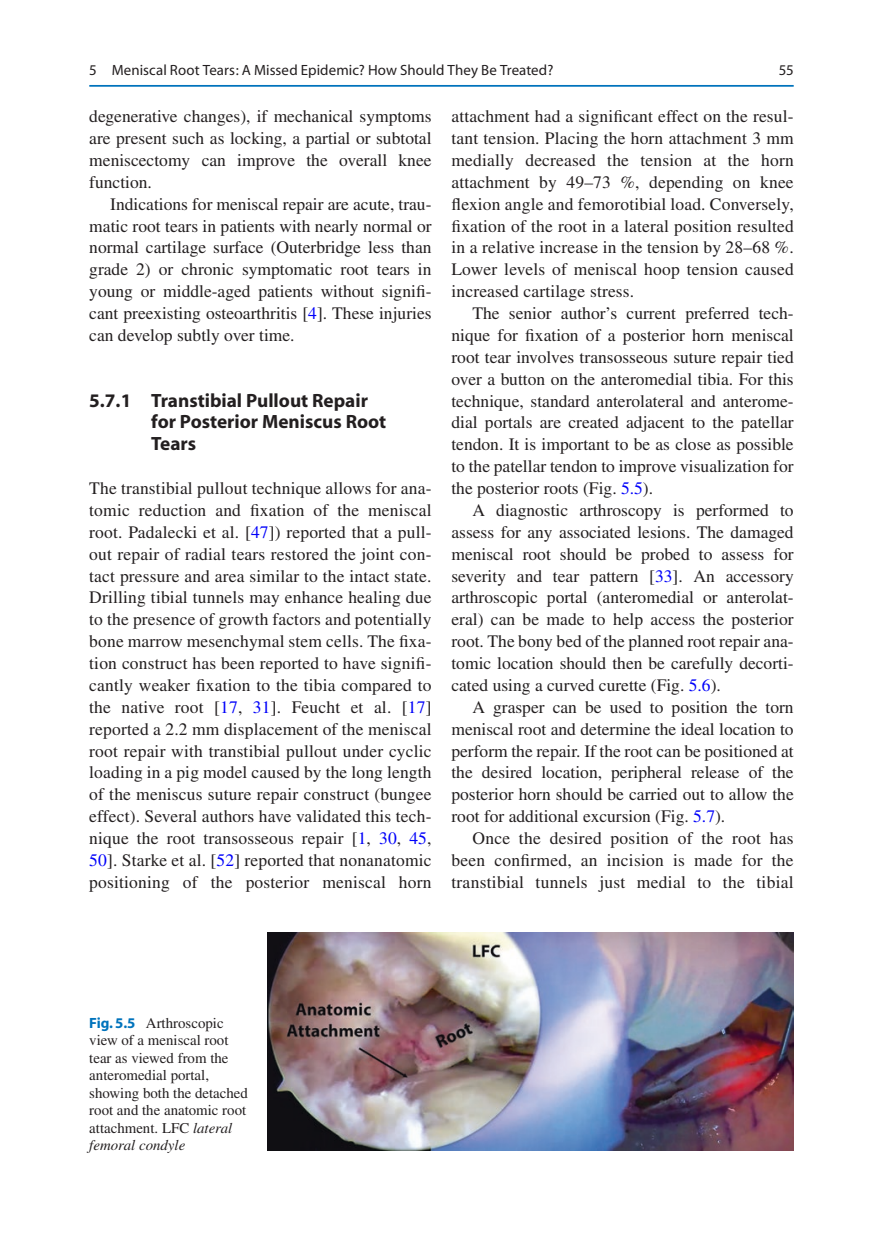
<style>
.page{position:relative;width:883px;height:1260px;background:#fff}
.page>*{position:absolute;margin:0;border:0;box-sizing:border-box;transform-origin:0 0}
.t1{font:700 19.25px/21.9px "Rlmvpm Myriad";color:#231f20}
.t2{font:17.5px/21.9px "Sgjfby Times";color:#231f20;text-align:justify}
.t3{font:14.88px/17.5px "Sgjfby Times";color:#231f20}
.t4{font:14.88px "Xsgrdx Myriad";letter-spacing:.005em;color:#231f20}
.t5{font:italic 14.88px "Wlhcpf Times";color:#231f20}
.t6{font:14.88px "Hhxsxc Myriad";color:#231f20}
.s1{color:#0000fa}
.s2{font-family:"Rlmvpm Myriad";font-weight:700;color:#0073bc}
.s3{font-family:"Wlhcpf Times";font-style:italic}
</style>
<div class="page">
<img style="left:268px;top:933px;width:526px;height:217px">
<hr style="left:89px;top:85px;width:705px;height:2px;background:#0073bc">
<p class="t4" style="left:89px;top:63px;width:466px">5 Meniscal Root Tears: A Missed Epidemic? How Should They Be Treated?</p>
<p class="t6" style="left:779px;top:63px;width:16px">55</p>
<p class="t2" style="left:89px;top:105px;width:344px">degenerative changes), if mechanical symptoms are present such as locking, a partial or subtotal meniscectomy can improve the overall knee function.</p>
<p class="t2" style="left:89px;top:193px;width:344px;text-indent:21px">Indications for meniscal repair are acute, trau&shy;matic root tears in patients with nearly normal or normal cartilage surface (Outerbridge less than grade 2) or chronic symptomatic root tears in young or middle-aged patients without signifi&shy;cant preexisting osteoarthritis [<span class="s1">4</span>]. These injuries can develop subtly over time.</p>
<p class="t1" style="left:151px;top:390px;width:237px;text-indent:-62px">5.7.1 Transtibial Pullout Repair for Posterior Meniscus Root<br>Tears</p>
<p class="t2" style="left:89px;top:477px;width:344px">The transtibial pullout technique allows for ana&shy;tomic reduction and fixation of the meniscal root. Padalecki et al. [<span class="s1">47</span>]) reported that a pull&shy;out repair of radial tears restored the joint con&shy;tact pressure and area similar to the intact state.<br>Drilling tibial tunnels may enhance healing due to the presence of growth factors and potentially bone marrow mesenchymal stem cells. The fixa&shy;tion construct has been reported to have signifi&shy;cantly weaker fixation to the tibia compared to the native root [<span class="s1">17</span>, <span class="s1">31</span>]. Feucht et al. [<span class="s1">17</span>] reported a 2.2 mm displacement of the meniscal root repair with transtibial pullout under cyclic loading in a pig model caused by the long length of the meniscus suture repair construct (bungee effect). Several authors have validated this tech&shy;nique the root transosseous repair [<span class="s1">1</span>, <span class="s1">30</span>, <span class="s1">45</span>, <span class="s1">50</span>]. Starke et al. [<span class="s1">52</span>] reported that nonanatomic positioning of the posterior meniscal horn</p>
<p class="t2" style="left:451px;top:105px;width:344px">attachment had a significant effect on the resul&shy;tant tension. Placing the horn attachment 3 mm medially decreased the tension at the horn attachment by 49–73 %, depending on knee flexion angle and femorotibial load. Conversely, fixation of the root in a lateral position resulted in a relative increase in the tension by 28–68 %.<br>Lower levels of meniscal hoop tension caused increased cartilage stress.</p>
<p class="t2" style="left:451px;top:302px;width:344px;text-indent:21px">The senior author’s current preferred tech&shy;nique for fixation of a posterior horn meniscal root tear involves transosseous suture repair tied over a button on the anteromedial tibia. For this technique, standard anterolateral and anterome&shy;dial portals are created adjacent to the patellar tendon. It is important to be as close as possible to the patellar tendon to improve visualization for the posterior roots (Fig. <span class="s1">5.5</span>).</p>
<p class="t2" style="left:451px;top:499px;width:344px;text-indent:21px">A diagnostic arthroscopy is performed to assess for any associated lesions. The damaged meniscal root should be probed to assess for severity and tear pattern [<span class="s1">33</span>]. An accessory arthroscopic portal (anteromedial or anterolat&shy;eral) can be made to help access the posterior root. The bony bed of the planned root repair ana&shy;tomic location should then be carefully decorti&shy;cated using a curved curette (Fig. <span class="s1">5.6</span>).</p>
<p class="t2" style="left:451px;top:696px;width:344px;text-indent:21px">A grasper can be used to position the torn meniscal root and determine the ideal location to perform the repair. If the root can be positioned at the desired location, peripheral release of the posterior horn should be carried out to allow the root for additional excursion (Fig. <span class="s1">5.7</span>).</p>
<p class="t2" style="left:451px;top:827px;width:344px;text-indent:21px">Once the desired position of the root has been confirmed, an incision is made for the transtibial tunnels just medial to the tibial</p>
<p class="t3" style="left:89px;top:1014px;width:160px"><span class="s2">Fig. 5.5</span> Arthroscopic view of a meniscal root tear as viewed from the anteromedial portal, showing both the detached root and the anatomic root attachment. LFC <span class="s3">lateral</span></p>
<p class="t5" style="left:89px;top:1137px;width:98px">femoral condyle</p>
</div>
